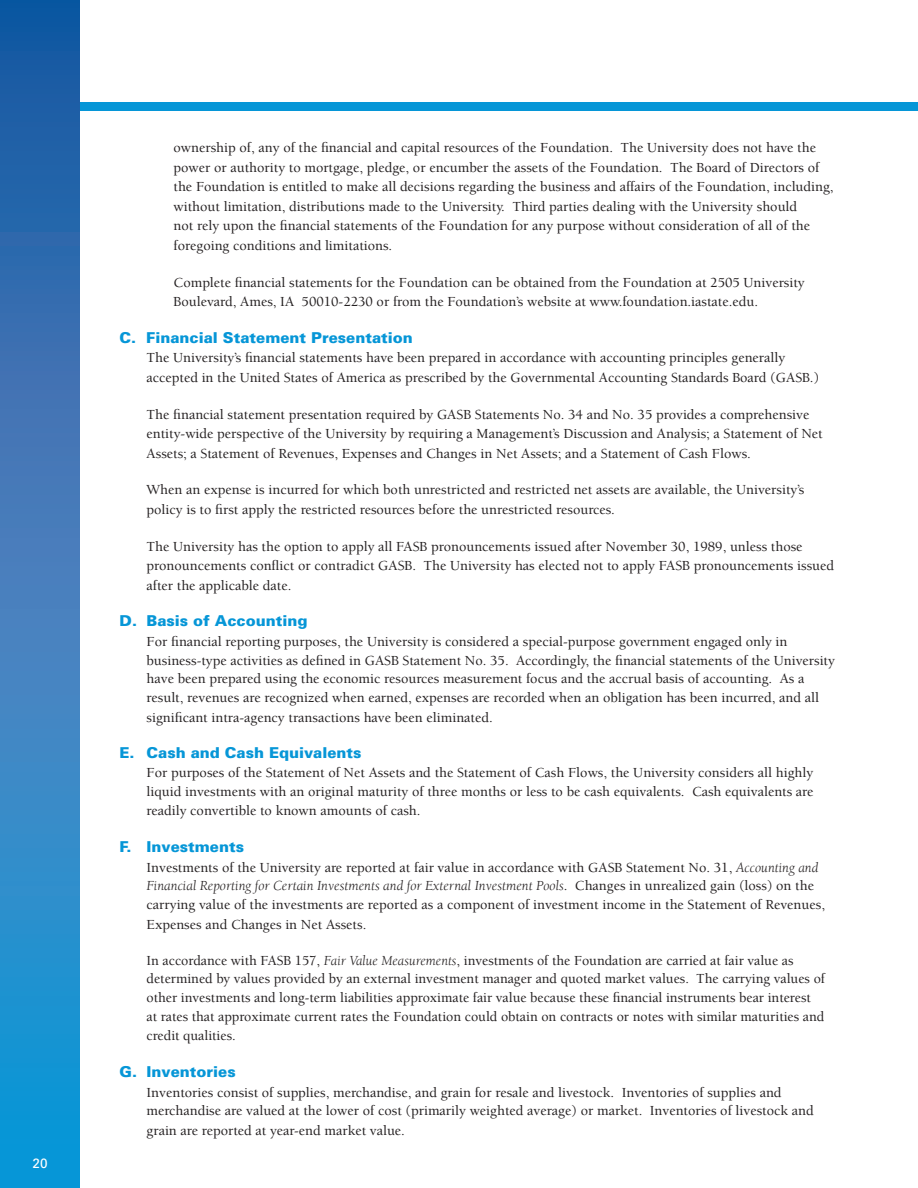
<style>
.page{position:relative;width:918px;height:1188px;background:#fff}
.page>*{position:absolute;margin:0;border:0;box-sizing:border-box;transform-origin:0 0}
.Note__A__B__C__Black{font:900 15px "Univers";color:#0696d7}
.Notes_Body{font:500 14.25px/18.9px "Berkeley";color:#231f20}
.Notes_Indented_Body{font:500 14.25px/19.5px "Berkeley";color:#231f20}
.t1{font:13.5px "Univers";color:#fff}
.s1{font-weight:400;font-style:italic}
</style>
<div class="page">
<div style="left:79px;top:103px;width:839px;height:8px;background:#0696d7"></div>
<svg style="left:0;top:0;width:80px;height:1188px;background:#2e7cbd"></svg>
<p class="t1" style="left:33px;top:1155px;width:17px">20</p>
<p class="Notes_Indented_Body" style="left:174px;top:138px;width:662px">ownership of, any of the financial and capital resources of the Foundation. The University does not have the power or authority to mortgage, pledge, or encumber the assets of the Foundation. The Board of Directors of the Foundation is entitled to make all decisions regarding the business and affairs of the Foundation, including, without limitation, distributions made to the University. Third parties dealing with the University should<br>not rely upon the financial statements of the Foundation for any purpose without consideration of all of the foregoing conditions and limitations.</p>
<p class="Notes_Indented_Body" style="left:174px;top:273px;width:633px">Complete financial statements for the Foundation can be obtained from the Foundation at 2505 University<br>Boulevard, Ames, IA 50010-2230 or from the Foundation’s website at www.foundation.iastate.edu.</p>
<p class="Note__A__B__C__Black" style="left:120px;top:328px;width:295px">C. Financial Statement Presentation</p>
<p class="Notes_Body" style="left:147px;top:348px;width:674px;line-height:19.5px">The University’s financial statements have been prepared in accordance with accounting principles generally accepted in the United States of America as prescribed by the Governmental Accounting Standards Board (GASB.)</p>
<p class="Notes_Body" style="left:147px;top:405px;width:678px;line-height:19.5px">The financial statement presentation required by GASB Statements No. 34 and No. 35 provides a comprehensive entity-wide perspective of the University by requiring a Management’s Discussion and Analysis; a Statement of Net<br>Assets; a Statement of Revenues, Expenses and Changes in Net Assets; and a Statement of Cash Flows.</p>
<p class="Notes_Body" style="left:147px;top:480px;width:659px;line-height:19.5px">When an expense is incurred for which both unrestricted and restricted net assets are available, the University’s policy is to first apply the restricted resources before the unrestricted resources.</p>
<p class="Notes_Body" style="left:147px;top:537px;width:689px;line-height:19.5px">The University has the option to apply all FASB pronouncements issued after November 30, 1989, unless those pronouncements conflict or contradict GASB. The University has elected not to apply FASB pronouncements issued after the applicable date.</p>
<p class="Note__A__B__C__Black" style="left:120px;top:612px;width:189px">D. Basis of Accounting</p>
<p class="Notes_Body" style="left:147px;top:632px;width:690px">For financial reporting purposes, the University is considered a special-purpose government engaged only in business-type activities as defined in GASB Statement No. 35. Accordingly, the financial statements of the University have been prepared using the economic resources measurement focus and the accrual basis of accounting. As a result, revenues are recognized when earned, expenses are recorded when an obligation has been incurred, and all significant intra-agency transactions have been eliminated.</p>
<p class="Note__A__B__C__Black" style="left:120px;top:744px;width:244px">E. Cash and Cash Equivalents</p>
<p class="Notes_Body" style="left:147px;top:763px;width:669px;text-align:justify">For purposes of the Statement of Net Assets and the Statement of Cash Flows, the University considers all highly liquid investments with an original maturity of three months or less to be cash equivalents. Cash equivalents are readily convertible to known amounts of cash.</p>
<p class="Note__A__B__C__Black" style="left:120px;top:837px;width:126px">F. Investments</p>
<p class="Notes_Body" style="left:147px;top:858px;width:680px">Investments of the University are reported at fair value in accordance with GASB Statement No. 31, <span class="s1">Accounting and Financial Reporting for Certain Investments and for External Investment Pools</span>. Changes in unrealized gain (loss) on the carrying value of the investments are reported as a component of investment income in the Statement of Revenues, Expenses and Changes in Net Assets.</p>
<p class="Notes_Body" style="left:147px;top:951px;width:680px">In accordance with FASB 157, <span class="s1">Fair Value Measurements</span>, investments of the Foundation are carried at fair value as determined by values provided by an external investment manager and quoted market values. The carrying values of other investments and long-term liabilities approximate fair value because these financial instruments bear interest<br>at rates that approximate current rates the Foundation could obtain on contracts or notes with similar maturities and credit qualities.</p>
<p class="Note__A__B__C__Black" style="left:120px;top:1062px;width:118px">G. Inventories</p>
<p class="Notes_Body" style="left:147px;top:1083px;width:669px">Inventories consist of supplies, merchandise, and grain for resale and livestock. Inventories of supplies and merchandise are valued at the lower of cost (primarily weighted average) or market. Inventories of livestock and grain are reported at year-end market value.</p>
</div>
